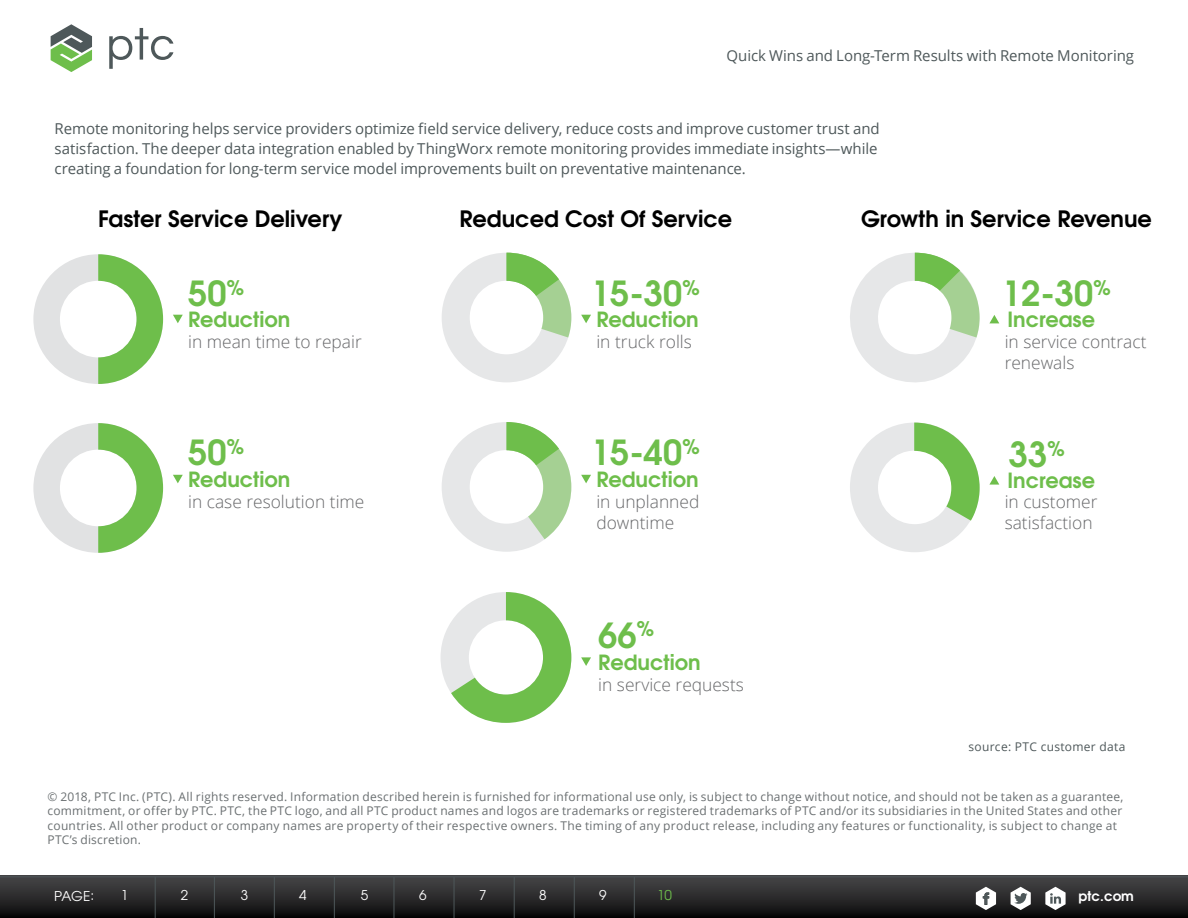
<style>
.page{position:relative;width:1188px;height:918px;background:#fff}
.page>*{position:absolute;margin:0;border:0;box-sizing:border-box;transform-origin:0 0}
.t1{font:700 34.5px "Te X Gyre Adventor";color:#6ebe4b}
.t2{font:700 22.5px "Te X Gyre Adventor";color:#000}
.t3{font:700 20.85px "Te X Gyre Adventor";color:#6ebe4b}
.t4{font:300 17.4px/20.9px "Open Sans";color:#666769}
.t5{font:15px/20.2px "Open Sans";letter-spacing:-.005em;color:#4e585a}
.t6{font:13.5px "Te X Gyre Adventor";color:#fff}
.t7{font:700 13.5px "Te X Gyre Adventor";color:#fff}
.t8{font:13.5px "Te X Gyre Adventor";color:#6ebe4b}
.t9{font:12px/14.4px "Open Sans";letter-spacing:.02em;color:#6a6f71}
.t10{font:12px "Open Sans";letter-spacing:.025em;color:#4e585a}
</style>
<div class="page">
<div style="left:0;top:876px;width:1188px;height:42px;background:linear-gradient(to bottom,#49484a,#0b0a0b)"></div>
<hr style="left:155px;top:877px;width:1px;height:41px;background:#4e585a">
<hr style="left:214px;top:877px;width:1px;height:41px;background:#4e585a">
<hr style="left:274px;top:877px;width:1px;height:41px;background:#4e585a">
<hr style="left:334px;top:877px;width:1px;height:41px;background:#4e585a">
<hr style="left:394px;top:877px;width:1px;height:41px;background:#4e585a">
<hr style="left:454px;top:877px;width:1px;height:41px;background:#4e585a">
<hr style="left:0;top:877px;width:1188px;height:1px;background:#4e585a">
<hr style="left:514px;top:877px;width:1px;height:41px;background:#4e585a">
<hr style="left:574px;top:877px;width:1px;height:41px;background:#4e585a">
<hr style="left:634px;top:877px;width:1px;height:41px;background:#4e585a">
<svg style="left:51px;top:24px;width:41px;height:48px"></svg>
<svg style="left:109px;top:28px;width:64px;height:41px"></svg>
<svg style="left:1045px;top:887px;width:21px;height:23px"></svg>
<svg style="left:976px;top:887px;width:20px;height:23px"></svg>
<svg style="left:1011px;top:887px;width:20px;height:23px"></svg>
<svg style="left:33px;top:254px;width:130px;height:130px"></svg>
<svg style="left:173px;top:315px;width:10px;height:8px"></svg>
<svg style="left:33px;top:423px;width:130px;height:130px"></svg>
<svg style="left:173px;top:475px;width:10px;height:8px"></svg>
<svg style="left:581px;top:315px;width:10px;height:8px"></svg>
<svg style="left:581px;top:475px;width:10px;height:8px"></svg>
<svg style="left:581px;top:657px;width:10px;height:9px"></svg>
<svg style="left:989px;top:476px;width:10px;height:9px"></svg>
<svg style="left:442px;top:253px;width:129px;height:129px"></svg>
<svg style="left:850px;top:252px;width:149px;height:131px"></svg>
<svg style="left:442px;top:422px;width:129px;height:130px"></svg>
<svg style="left:441px;top:592px;width:130px;height:131px"></svg>
<svg style="left:850px;top:423px;width:130px;height:129px"></svg>
<p class="t5" style="left:727px;top:45px;width:409px">Quick Wins and Long-Term Results with Remote Monitoring</p>
<p class="t5" style="left:55px;top:118px;width:827px">Remote monitoring helps service providers optimize field service delivery, reduce costs and improve customer trust and satisfaction. The deeper data integration enabled by ThingWorx remote monitoring provides immediate insights—while creating a foundation for long-term service model improvements built on preventative maintenance.</p>
<h2 class="t2" style="left:98px;top:199px;width:246px">Faster Service Delivery</h2>
<h2 class="t2" style="left:460px;top:199px;width:274px">Reduced Cost Of Service</h2>
<h2 class="t2" style="left:861px;top:199px;width:292px">Growth in Service Revenue</h2>
<h1 class="t1" style="left:188px;top:264px;width:57px">50<sup>%</sup></h1>
<h1 class="t1" style="left:591px;top:264px;width:110px">15-30<sup>%</sup></h1>
<h1 class="t1" style="left:1002px;top:264px;width:110px">12-30<sup>%</sup></h1>
<h3 class="t3" style="left:188px;top:301px;width:104px">Reduction</h3>
<h3 class="t4" style="left:188px;top:331px;width:175px">in mean time to repair</h3>
<h3 class="t3" style="left:596px;top:301px;width:104px">Reduction</h3>
<h3 class="t4" style="left:596px;top:331px;width:97px">in truck rolls</h3>
<h3 class="t3" style="left:1007px;top:301px;width:89px">Increase</h3>
<h3 class="t4" style="left:1005px;top:331px;width:143px">in service contract renewals</h3>
<h1 class="t1" style="left:188px;top:423px;width:57px">50<sup>%</sup></h1>
<h3 class="t3" style="left:188px;top:461px;width:104px">Reduction</h3>
<h3 class="t4" style="left:188px;top:491px;width:178px">in case resolution time</h3>
<h1 class="t1" style="left:591px;top:423px;width:110px">15-40<sup>%</sup></h1>
<h3 class="t3" style="left:596px;top:461px;width:104px">Reduction</h3>
<h3 class="t4" style="left:596px;top:491px;width:105px">in unplanned downtime</h3>
<h1 class="t1" style="left:1009px;top:425px;width:57px">33<sup>%</sup></h1>
<h3 class="t4" style="left:1005px;top:491px;width:94px">in customer satisfaction</h3>
<h3 class="t3" style="left:1007px;top:462px;width:89px">Increase</h3>
<h1 class="t1" style="left:598px;top:605px;width:57px">66<sup>%</sup></h1>
<h3 class="t3" style="left:598px;top:644px;width:104px">Reduction</h3>
<h3 class="t4" style="left:598px;top:673px;width:147px">in service requests</h3>
<p class="t10" style="left:969px;top:738px;width:158px">source: PTC customer data</p>
<p class="t9" style="left:48px;top:789px;width:1078px">© 2018, PTC Inc. (PTC). All rights reserved. Information described herein is furnished for informational use only, is subject to change without notice, and should not be taken as a guarantee, commitment, or offer by PTC. PTC, the PTC logo, and all PTC product names and logos are trademarks or registered trademarks of PTC and/or its subsidiaries in the United States and other countries. All other product or company names are property of their respective owners. The timing of any product release, including any features or functionality, is subject to change at PTC’s discretion.</p>
<p class="t6" style="left:54px;top:886px;width:42px">PAGE:</p>
<p class="t6" style="left:121px;top:884px;width:9px">1</p>
<p class="t6" style="left:181px;top:884px;width:9px">2</p>
<p class="t6" style="left:241px;top:884px;width:9px">3</p>
<p class="t6" style="left:299px;top:884px;width:9px">4</p>
<p class="t6" style="left:361px;top:884px;width:9px">5</p>
<p class="t6" style="left:419px;top:884px;width:9px">6</p>
<p class="t6" style="left:479px;top:884px;width:9px">7</p>
<p class="t6" style="left:539px;top:884px;width:9px">8</p>
<p class="t6" style="left:599px;top:884px;width:9px">9</p>
<p class="t8" style="left:657px;top:884px;width:16px">10</p>
<p class="t7" style="left:1079px;top:885px;width:57px">ptc.com</p>
</div>
